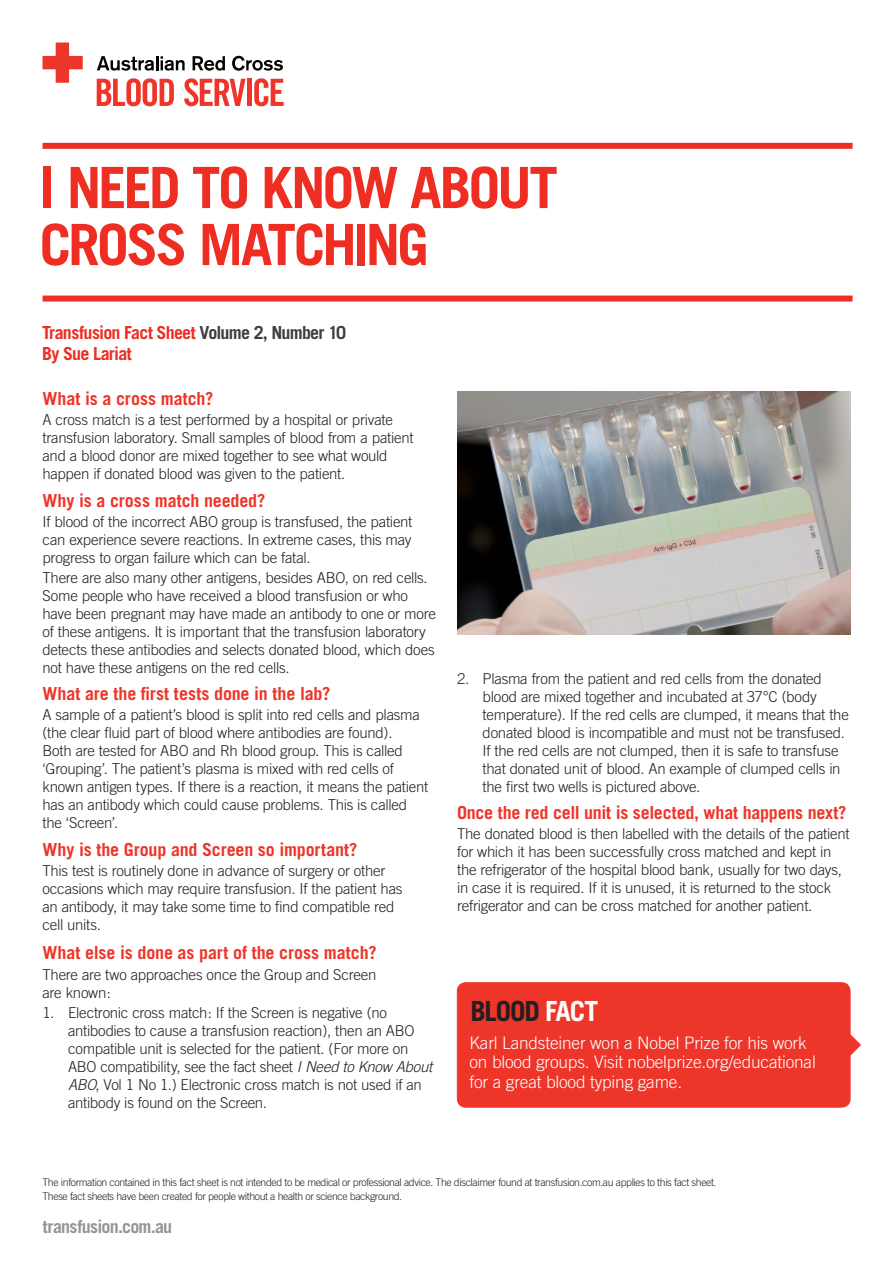
<style>
.page{position:relative;width:893px;height:1263px;background:#fff}
.page>*{position:absolute;margin:0;border:0;box-sizing:border-box;transform-origin:0 0}
.t1{font:700 57px/57px "Trade Gothic";letter-spacing:-.055em;color:#ee2e22}
.t2{font:700 27.75px "Trade Gothic";letter-spacing:-.045em;color:#231f20}
.Question{font:700 18px "Trade Gothic";letter-spacing:-.01em;color:#ee3529}
.t3{font:700 18px "Trade Gothic";letter-spacing:-.04em;color:#ee2e22}
.t4{font:700 18px "Trade Gothic";letter-spacing:-.04em;color:#939598}
.t5{font:300 17.25px/19.5px "Trade Gothic";letter-spacing:-.01em;color:#fff}
.Answer{font:300 15px/18px "Trade Gothic";letter-spacing:-.015em;color:#231f20}
.t6{font:300 10.5px "Trade Gothic";letter-spacing:-.035em;color:#231f20}
.s1{color:#3e3e3f}
.s2{font-style:italic}
.s3{color:#fff}
</style>
<div class="page">
<svg style="left:97px;top:56px;width:88px;height:15px"></svg>
<svg style="left:193px;top:56px;width:32px;height:15px"></svg>
<svg style="left:232px;top:56px;width:51px;height:15px"></svg>
<svg style="left:97px;top:78px;width:77px;height:28px"></svg>
<svg style="left:184px;top:78px;width:62px;height:28px"></svg>
<div style="left:247px;top:79px;width:5px;height:27px;background:#ee3529"></div>
<svg style="left:254px;top:78px;width:30px;height:28px"></svg>
<svg style="left:43px;top:43px;width:40px;height:40px"></svg>
<div style="left:43px;top:143px;width:810px;height:6px;background:#ee2e22"></div>
<div style="left:43px;top:296px;width:810px;height:6px;background:#ee2e22"></div>
<div style="left:457px;top:983px;width:393px;height:124px;background:#ee3529;border-radius:9px"></div>
<div style="left:457px;top:982px;width:393px;height:125px;border:1px solid #ee3529;border-radius:9px"></div>
<img style="left:457px;top:391px;width:393px;height:244px">
<svg style="left:848px;top:1032px;width:13px;height:26px"></svg>
<p class="t1" style="left:40px;top:158px;width:520px">I NEED TO KNOW ABOUT<br>CROSS MATCHING</p>
<p class="t3" style="left:42px;top:322px;width:306px">Transfusion Fact Sheet <span class="s1">Volume 2, Number 10</span></p>
<p class="t3" style="left:42px;top:343px;width:91px">By Sue Lariat</p>
<p class="Question" style="left:43px;top:388px;width:173px">What is a cross match?</p>
<p class="Answer" style="left:43px;top:411px;width:373px">A cross match is a test performed by a hospital or private transfusion laboratory. Small samples of blood from a patient and a blood donor are mixed together to see what would happen if donated blood was given to the patient.</p>
<p class="Question" style="left:43px;top:489px;width:224px">Why is a cross match needed?</p>
<p class="Answer" style="left:43px;top:512px;width:371px;text-align:justify">If blood of the incorrect ABO group is transfused, the patient can experience severe reactions. In extreme cases, this may progress to organ failure which can be fatal.</p>
<p class="Answer" style="left:43px;top:568px;width:395px">There are also many other antigens, besides ABO, on red cells.<br>Some people who have received a blood transfusion or who have been pregnant may have made an antibody to one or more of these antigens. It is important that the transfusion laboratory detects these antibodies and selects donated blood, which does not have these antigens on the red cells.</p>
<p class="Question" style="left:43px;top:683px;width:289px">What are the first tests done in the lab?</p>
<p class="Answer" style="left:43px;top:706px;width:387px">A sample of a patient’s blood is split into red cells and plasma (the clear fluid part of blood where antibodies are found).<br>Both are tested for ABO and Rh blood group. This is called ‘Grouping’. The patient’s plasma is mixed with red cells of known antigen types. If there is a reaction, it means the patient has an antibody which could cause problems. This is called the ‘Screen’.</p>
<p class="Question" style="left:43px;top:838px;width:316px">Why is the Group and Screen so important?</p>
<p class="Answer" style="left:43px;top:861px;width:362px">This test is routinely done in advance of surgery or other occasions which may require transfusion. If the patient has an antibody, it may take some time to find compatible red cell units.</p>
<p class="Question" style="left:43px;top:942px;width:336px">What else is done as part of the cross match?</p>
<p class="Answer" style="left:43px;top:965px;width:335px">There are two approaches once the Group and Screen are known:</p>
<p class="Answer" style="left:68px;top:1003px;width:366px;text-indent:-26px">1. Electronic cross match: If the Screen is negative (no antibodies to cause a transfusion reaction), then an ABO compatible unit is selected for the patient. (For more on ABO compatibility, see the fact sheet <span class="s2">I Need to Know About ABO</span>, Vol 1 No 1.) Electronic cross match is not used if an antibody is found on the Screen.</p>
<p class="Answer" style="left:483px;top:669px;width:368px;text-indent:-26px">2. Plasma from the patient and red cells from the donated blood are mixed together and incubated at 37°C (body temperature). If the red cells are clumped, it means that the donated blood is incompatible and must not be transfused.<br>If the red cells are not clumped, then it is safe to transfuse that donated unit of blood. An example of clumped cells in the first two wells is pictured above.</p>
<p class="Question" style="left:457px;top:802px;width:391px">Once the red cell unit is selected, what happens next?</p>
<p class="Answer" style="left:457px;top:825px;width:394px">The donated blood is then labelled with the details of the patient for which it has been successfully cross matched and kept in the refrigerator of the hospital blood bank, usually for two days, in case it is required. If it is unused, it is returned to the stock refrigerator and can be cross matched for another patient.</p>
<p class="t2" style="left:470px;top:994px;width:129px">BLOOD <span class="s3">FACT</span></p>
<p class="t5" style="left:470px;top:1032px;width:348px">Karl Landsteiner won a Nobel Prize for his work on blood groups. Visit nobelprize.org/educational for a great blood typing game.</p>
<p class="t6" style="left:43px;top:1176px;width:675px">The information contained in this fact sheet is not intended to be medical or professional advice. The disclaimer found at transfusion.com.au applies to this fact sheet.</p>
<p class="t6" style="left:43px;top:1190px;width:361px">These fact sheets have been created for people without a health or science background.</p>
<p class="t4" style="left:43px;top:1216px;width:131px">transfusion.com.au</p>
</div>
